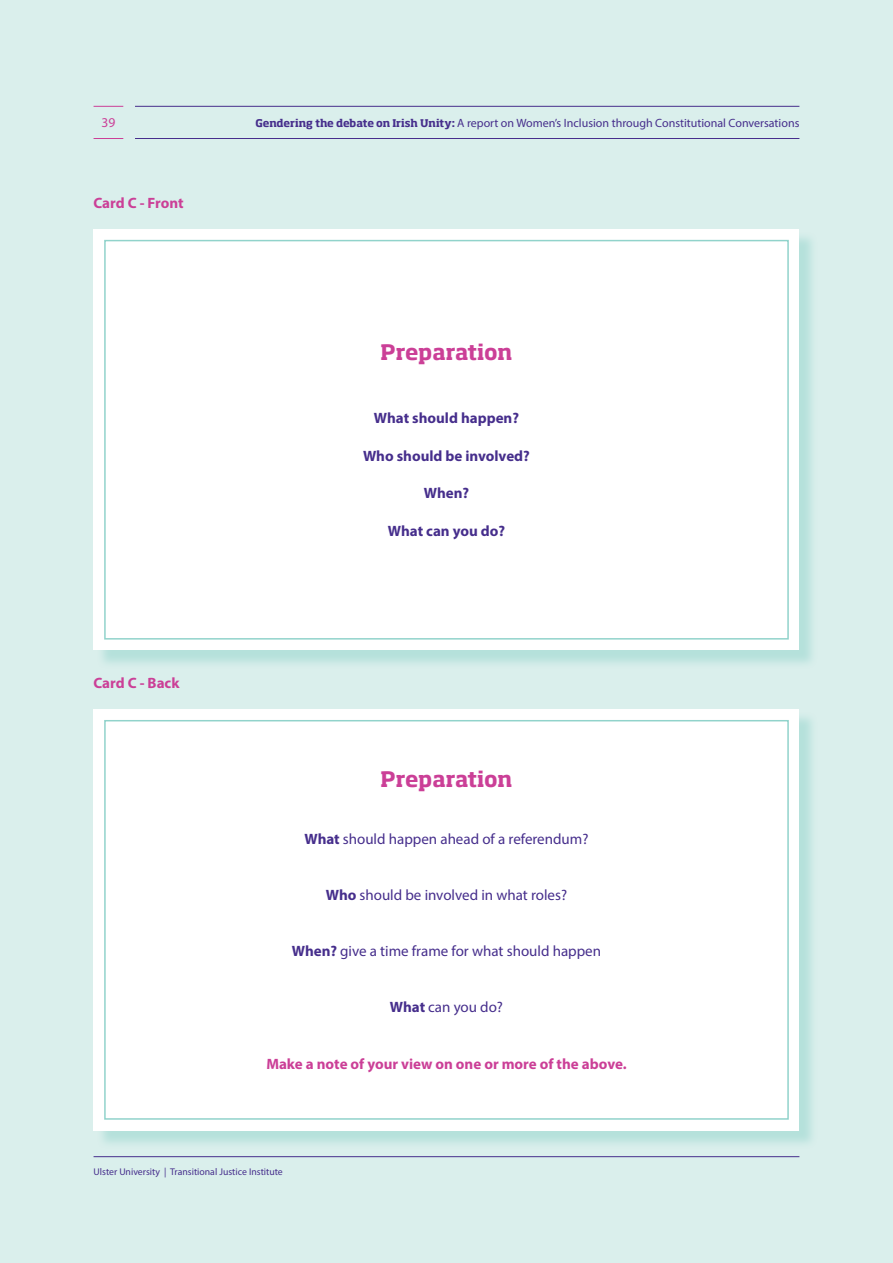
<style>
.page{position:relative;width:893px;height:1263px;background:#daefec}
.page>*{position:absolute;margin:0;border:0;box-sizing:border-box;transform-origin:0 0}
.t1{font:700 21px "Soho Pro";letter-spacing:-.015em;color:#cb3f97}
.t2{font:15px "Myriad Pro";color:#462e8c}
.t3{font:700 15px "Myriad Pro";color:#cb3f97}
.t4{font:700 15px "Myriad Pro";color:#462e8c}
.t5{font:13.5px "Myriad Pro";color:#cb3f97}
.t6{font:12px "Myriad Pro";color:#462e8c}
.t7{font:9.75px "Myriad Pro";color:#462e8c}
.s1{font-family:"Soho Pro";font-weight:700;font-size:10.5px}
.s2{font-weight:700}
</style>
<div class="page">
<svg style="left:94px;top:106px;width:29px;height:1px"></svg>
<svg style="left:94px;top:138px;width:29px;height:1px"></svg>
<hr style="left:94px;top:1156px;width:705px;height:1px;background:#462e8c">
<hr style="left:135px;top:106px;width:664px;height:1px;background:#462e8c">
<hr style="left:135px;top:138px;width:664px;height:1px;background:#462e8c">
<div style="left:96px;top:231px;width:722px;height:438px;background:#91d3cb;opacity:.5"></div>
<div style="left:94px;top:229px;width:705px;height:421px;background:#fff"></div>
<div style="left:104px;top:240px;width:685px;height:400px;border:2px solid #91d3cb"></div>
<div style="left:96px;top:711px;width:722px;height:438px;background:#91d3cb;opacity:.5"></div>
<div style="left:94px;top:709px;width:705px;height:421px;background:#fff"></div>
<div style="left:104px;top:720px;width:685px;height:400px;border:2px solid #91d3cb"></div>
<p class="t5" style="left:101px;top:115px;width:15px">39</p>
<p class="t6" style="left:255px;top:115px;width:545px"><span class="s1">Gendering the debate on Irish Unity:</span> A report on Women’s Inclusion through Constitutional Conversations</p>
<p class="t3" style="left:94px;top:193px;width:92px">Card C - Front</p>
<p class="t3" style="left:94px;top:673px;width:87px">Card C - Back</p>
<p class="t1" style="left:381px;top:337px;width:133px">Preparation</p>
<p class="t4" style="left:374px;top:408px;width:147px">What should happen?</p>
<p class="t4" style="left:363px;top:446px;width:168px">Who should be involved?</p>
<p class="t4" style="left:424px;top:483px;width:47px">When?</p>
<p class="t4" style="left:388px;top:521px;width:119px">What can you do?</p>
<p class="t1" style="left:381px;top:764px;width:133px">Preparation</p>
<p class="t2" style="left:304px;top:829px;width:285px"><span class="s2">What</span> should happen ahead of a referendum?</p>
<p class="t2" style="left:326px;top:886px;width:243px"><span class="s2">Who</span> should be involved in what roles?</p>
<p class="t2" style="left:292px;top:942px;width:311px"><span class="s2">When?</span> give a time frame for what should happen</p>
<p class="t2" style="left:390px;top:998px;width:115px"><span class="s2">What</span> can you do?</p>
<p class="t3" style="left:266px;top:1054px;width:362px">Make a note of your view on one or more of the above.</p>
<p class="t7" style="left:94px;top:1165px;width:191px">Ulster University | Transitional Justice Institute</p>
</div>
